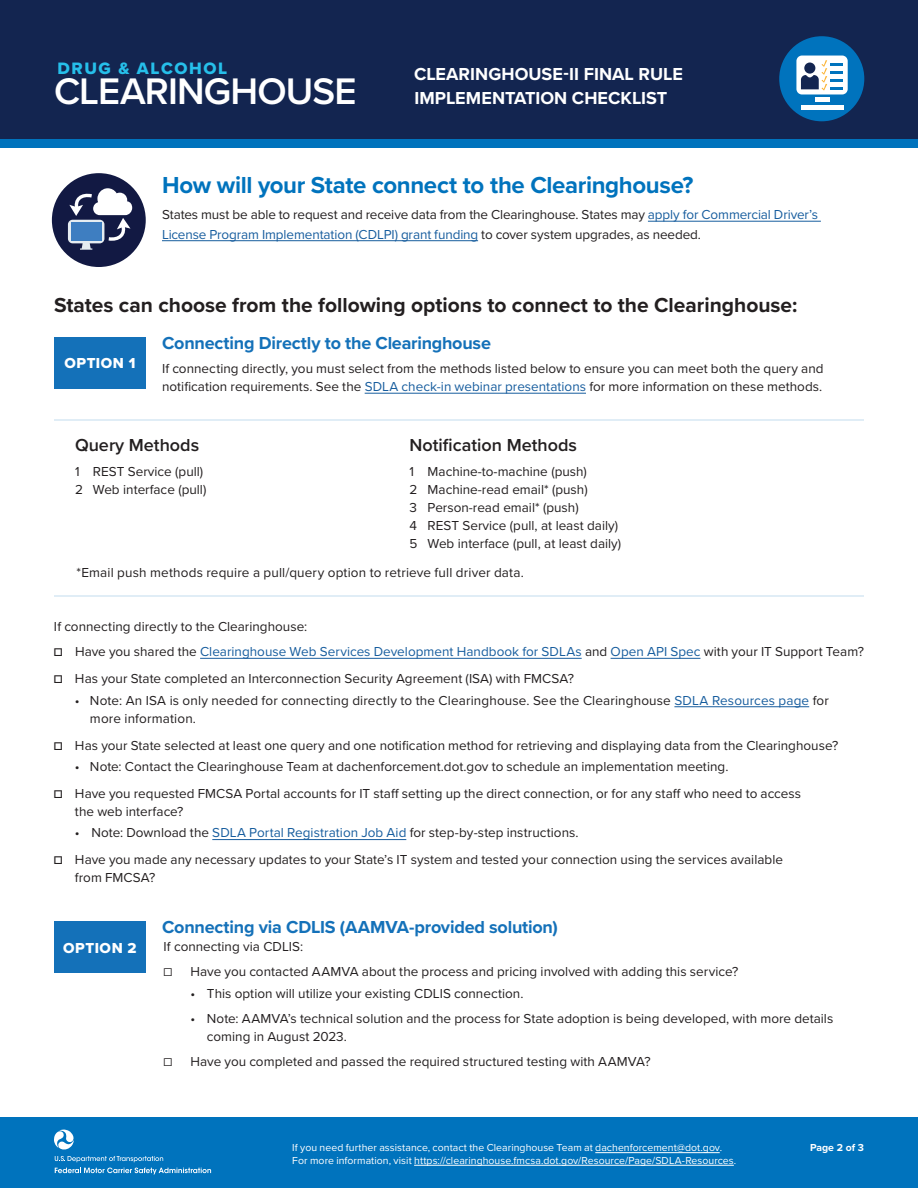
<style>
.page{position:relative;width:918px;height:1188px;background:#fff}
.page>*{position:absolute;margin:0;border:0;box-sizing:border-box;transform-origin:0 0}
.t1{font:600 38.4px "Proxima Nova";letter-spacing:-.025em;color:#fff}
.t2{font:700 24px "Proxima Nova";letter-spacing:-.015em;color:#0073bd}
.t3{font:700 21px "Proxima Nova";color:#231f20}
.t4{font:700 18px "Proxima Nova";letter-spacing:-.01em;color:#1471b9}
.t5{font:700 18px/24px "Proxima Nova";letter-spacing:.005em;color:#fff}
.t6{font:600 18px "Proxima Nova";color:#231f20}
.t7{font:17.1px "Proxima Nova Extrabld";letter-spacing:.09em;color:#26bfea}
.t8{font:15px "Proxima Nova Extrabld";letter-spacing:.04em;color:#fff}
.t9{font:13.5px/18px "Proxima Nova";color:#231f20}
.t10{font:13.5px "Proxima Nova";color:#175d9e}
.t11{font:10.5px "Proxima Nova";letter-spacing:.005em;color:#fff}
.t12{font:700 10.5px "Proxima Nova";color:#fff}
.s1{color:#175d9e}
.s2{font-weight:700;color:#231f20}
.s3{color:#231f20}
.s4{font-weight:700}
</style>
<div class="page">
<div style="left:0;top:0;width:918px;height:145px;background:#132550"></div>
<div style="left:0;top:139px;width:918px;height:8px;background:#0073bd"></div>
<div style="left:0;top:1117px;width:918px;height:71px;background:#0073bd"></div>
<svg style="left:54px;top:1130px;width:20px;height:20px"></svg>
<svg style="left:55px;top:1156px;width:108px;height:6px"></svg>
<svg style="left:55px;top:1168px;width:156px;height:6px"></svg>
<div style="left:779px;top:36px;width:85px;height:85px;background:#0073bd;border-radius:50%"></div>
<div style="left:796px;top:56px;width:52px;height:38px;background:#fff;border-radius:6px"></div>
<svg style="left:801px;top:60px;width:42px;height:31px"></svg>
<hr style="left:815px;top:98px;width:14px;height:4px;background:#fff">
<div style="left:801px;top:105px;width:42px;height:5px;background:#fff"></div>
<hr style="left:595px;top:1152px;width:125px;height:1px;background:#fff">
<hr style="left:414px;top:1165px;width:320px;height:1px;background:#fff">
<hr style="left:54px;top:419px;width:810px;height:2px;background:#e0edf6">
<hr style="left:54px;top:595px;width:810px;height:2px;background:#e0edf6">
<hr style="left:648px;top:221px;width:173px;height:1px;background:#175d9e">
<hr style="left:162px;top:240px;width:316px;height:1px;background:#175d9e">
<hr style="left:365px;top:393px;width:221px;height:1px;background:#175d9e">
<hr style="left:200px;top:658px;width:382px;height:1px;background:#175d9e">
<hr style="left:611px;top:658px;width:89px;height:1px;background:#175d9e">
<hr style="left:674px;top:706px;width:135px;height:1px;background:#175d9e">
<hr style="left:212px;top:839px;width:194px;height:1px;background:#175d9e">
<div style="left:54px;top:337px;width:92px;height:51px;background:#1471b9"></div>
<div style="left:52px;top:173px;width:94px;height:94px;background:#121943;border-radius:50%"></div>
<svg style="left:68px;top:188px;width:64px;height:62px"></svg>
<div style="left:54px;top:921px;width:92px;height:52px;background:#1471b9"></div>
<p class="t7" style="left:58px;top:55px;width:171px">DRUG &amp; ALCOHOL</p>
<h1 class="t1" style="left:54px;top:62px;width:304px">CLEARINGHOUSE</h1>
<h3 class="t5" style="left:414px;top:62px;width:270px">CLEARINGHOUSE-II FINAL RULE<br>IMPLEMENTATION CHECKLIST</h3>
<h2 class="t2" style="left:162px;top:167px;width:533px">How will your State connect to the Clearinghouse?</h2>
<p class="t9" style="left:162px;top:204px;width:657px;line-height:19.5px">States must be able to request and receive data from the Clearinghouse. States may <span class="s1">apply for Commercial Driver’s<br>License Program Implementation (CDLPI) grant funding</span> to cover system upgrades, as needed.</p>
<h2 class="t3" style="left:54px;top:289px;width:745px">States can choose from the following options to connect to the Clearinghouse:</h2>
<h3 class="t4" style="left:162px;top:329px;width:330px">Connecting Directly to the Clearinghouse</h3>
<p class="t9" style="left:162px;top:359px;width:663px">If connecting directly, you must select from the methods listed below to ensure you can meet both the query and notification requirements. See the <span class="s1">SDLA check-in webinar presentations</span> for more information on these methods.</p>
<h3 class="t8" style="left:64px;top:352px;width:73px">OPTION 1</h3>
<h4 class="t6" style="left:75px;top:432px;width:126px">Query Methods</h4>
<p class="t9" style="left:75px;top:462px;width:130px">1 REST Service (pull)</p>
<p class="t9" style="left:75px;top:480px;width:133px">2 Web interface (pull)</p>
<h4 class="t6" style="left:410px;top:432px;width:169px">Notification Methods</h4>
<p class="t9" style="left:410px;top:462px;width:179px">1 Machine-to-machine (push)</p>
<p class="t9" style="left:410px;top:480px;width:180px">2 Machine-read email* (push)</p>
<p class="t9" style="left:410px;top:498px;width:171px">3 Person-read email* (push)</p>
<p class="t9" style="left:410px;top:516px;width:210px">4 REST Service (pull, at least daily)</p>
<p class="t9" style="left:410px;top:534px;width:213px">5 Web interface (pull, at least daily)</p>
<p class="t9" style="left:76px;top:563px;width:449px">*Email push methods require a pull/query option to retrieve full driver data.</p>
<p class="t9" style="left:54px;top:617px;width:255px">If connecting directly to the Clearinghouse:</p>
<p class="t10" style="left:54px;top:642px;width:811px"><span class="s2">☐</span> <span class="s3">Have you shared the</span> Clearinghouse Web Services Development Handbook for SDLAs <span class="s3">and</span> Open API Spec <span class="s3">with your IT Support Team?</span></p>
<p class="t9" style="left:54px;top:669px;width:522px"><span class="s4">☐</span> Has your State completed an Interconnection Security Agreement (ISA) with FMCSA?</p>
<p class="t9" style="left:90px;top:691px;width:740px;text-indent:-15px">• Note: An ISA is only needed for connecting directly to the Clearinghouse. See the Clearinghouse <span class="s1">SDLA Resources page</span> for more information.</p>
<p class="t9" style="left:54px;top:735px;width:786px"><span class="s4">☐</span> Has your State selected at least one query and one notification method for retrieving and displaying data from the Clearinghouse?</p>
<p class="t9" style="left:75px;top:757px;width:655px">• Note: Contact the Clearinghouse Team at dachenforcement.dot.gov to schedule an implementation meeting.</p>
<p class="t9" style="left:75px;top:784px;width:728px;text-indent:-21px"><span class="s4">☐</span> Have you requested FMCSA Portal accounts for IT staff setting up the direct connection, or for any staff who need to access the web interface?</p>
<p class="t9" style="left:75px;top:823px;width:505px">• Note: Download the <span class="s1">SDLA Portal Registration Job Aid</span> for step-by-step instructions.</p>
<p class="t9" style="left:75px;top:850px;width:710px;text-indent:-21px"><span class="s4">☐</span> Have you made any necessary updates to your State’s IT system and tested your connection using the services available from FMCSA?</p>
<h3 class="t4" style="left:162px;top:913px;width:397px">Connecting via CDLIS (AAMVA-provided solution)</h3>
<p class="t9" style="left:164px;top:937px;width:141px">If connecting via CDLIS:</p>
<p class="t9" style="left:164px;top:962px;width:10px">☐</p>
<p class="t9" style="left:190px;top:962px;width:549px">Have you contacted AAMVA about the process and pricing involved with adding this service?</p>
<p class="t9" style="left:190px;top:984px;width:335px">• This option will utilize your existing CDLIS connection.</p>
<p class="t9" style="left:207px;top:1009px;width:628px;text-indent:-16px">• Note: AAMVA’s technical solution and the process for State adoption is being developed, with more details coming in August 2023.</p>
<p class="t9" style="left:164px;top:1052px;width:10px">☐</p>
<p class="t9" style="left:190px;top:1052px;width:462px">Have you completed and passed the required structured testing with AAMVA?</p>
<h3 class="t8" style="left:63px;top:937px;width:75px">OPTION 2</h3>
<p class="t11" style="left:292px;top:1140px;width:431px">If you need further assistance, contact the Clearinghouse Team at dachenforcement@dot.gov.</p>
<p class="t12" style="left:810px;top:1140px;width:55px">Page 2 of 3</p>
<p class="t11" style="left:292px;top:1152px;width:445px">For more information, visit https://clearinghouse.fmcsa.dot.gov/Resource/Page/SDLA-Resources.</p>
</div>
